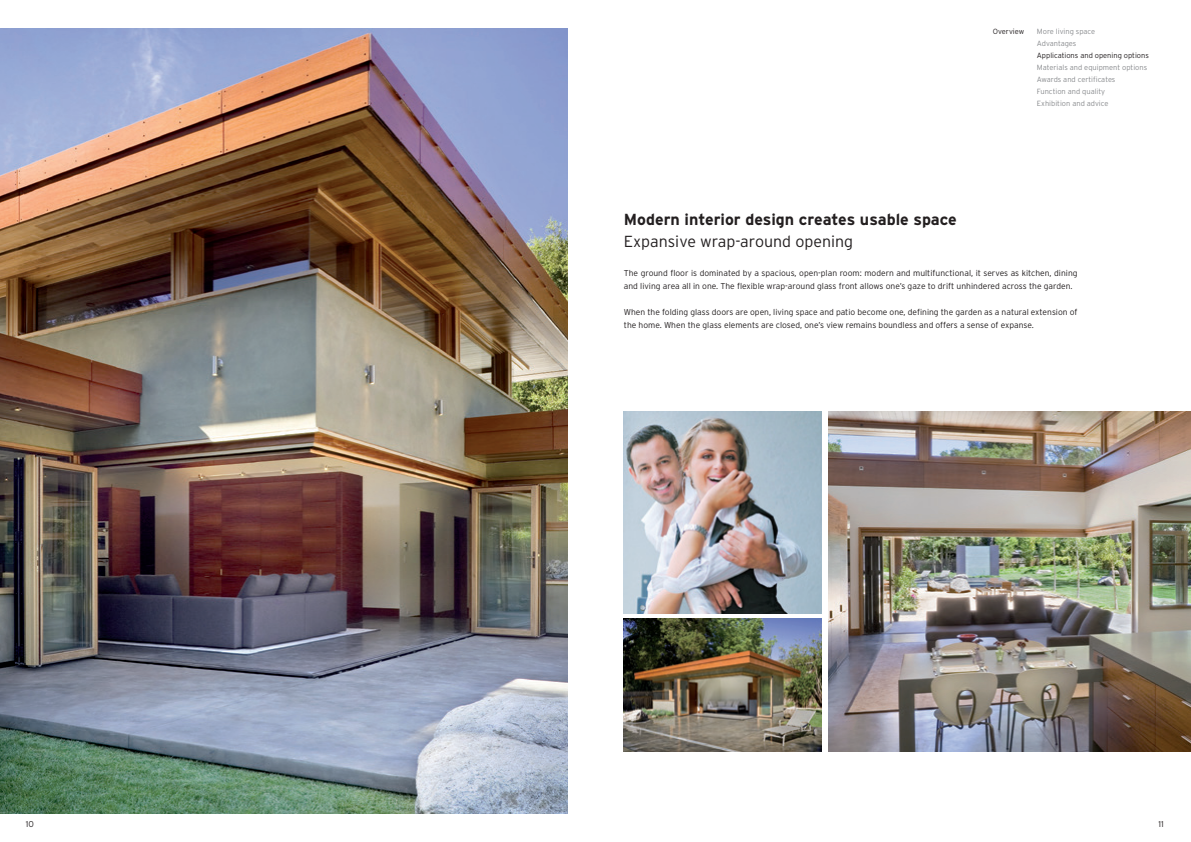
<style>
.page{position:relative;width:1191px;height:842px;background:#fff}
.page>*{position:absolute;margin:0;border:0;box-sizing:border-box;transform-origin:0 0}
.t1{font:700 16px "Interstate OT";color:#231f20}
.t2{font:300 16px "Interstate OT";color:#231f20}
.t3{font:300 8.5px/13px "Interstate OT";color:#231f20}
.t4{font:300 7.5px/12px "Interstate OT";color:#8a8c8f}
.t5{font:300 7.5px "Interstate OT";color:#231f20}
</style>
<div class="page">
<img style="left:0;top:28px;width:567px;height:786px">
<img style="left:828px;top:411px;width:363px;height:340px">
<img style="left:624px;top:412px;width:197px;height:201px">
<img style="left:624px;top:619px;width:197px;height:132px">
<p class="t5" style="left:992px;top:27px;width:33px">Overview</p>
<p class="t4" style="left:1036px;top:26px;width:60px">More living space</p>
<p class="t4" style="left:992px;top:38px;width:26px">A</p>
<p class="t4" style="left:1041px;top:38px;width:36px">dvantages</p>
<p class="t5" style="left:1036px;top:51px;width:114px">Applications and opening options</p>
<p class="t4" style="left:1036px;top:62px;width:112px">Materials and equipment options<br>Awards and certificates<br>Function and quality<br>Exhibition and advice</p>
<h1 class="t1" style="left:624px;top:210px;width:334px">Modern interior design creates usable space</h1>
<h1 class="t2" style="left:624px;top:233px;width:231px">Expansive wrap-around opening</h1>
<p class="t3" style="left:624px;top:267px;width:455px">The ground floor is dominated by a spacious, open-plan room: modern and multifunctional, it serves as kitchen, dining and living area all in one. The flexible wrap-around glass front allows one’s gaze to drift unhindered across the garden.</p>
<p class="t3" style="left:624px;top:306px;width:455px">When the folding glass doors are open, living space and patio become one, defining the garden as a natural extension of the home. When the glass elements are closed, one’s view remains boundless and offers a sense of expanse.</p>
<p class="t3" style="left:26px;top:818px;width:10px">10</p>
<p class="t3" style="left:1158px;top:818px;width:7px">11</p>
</div>
